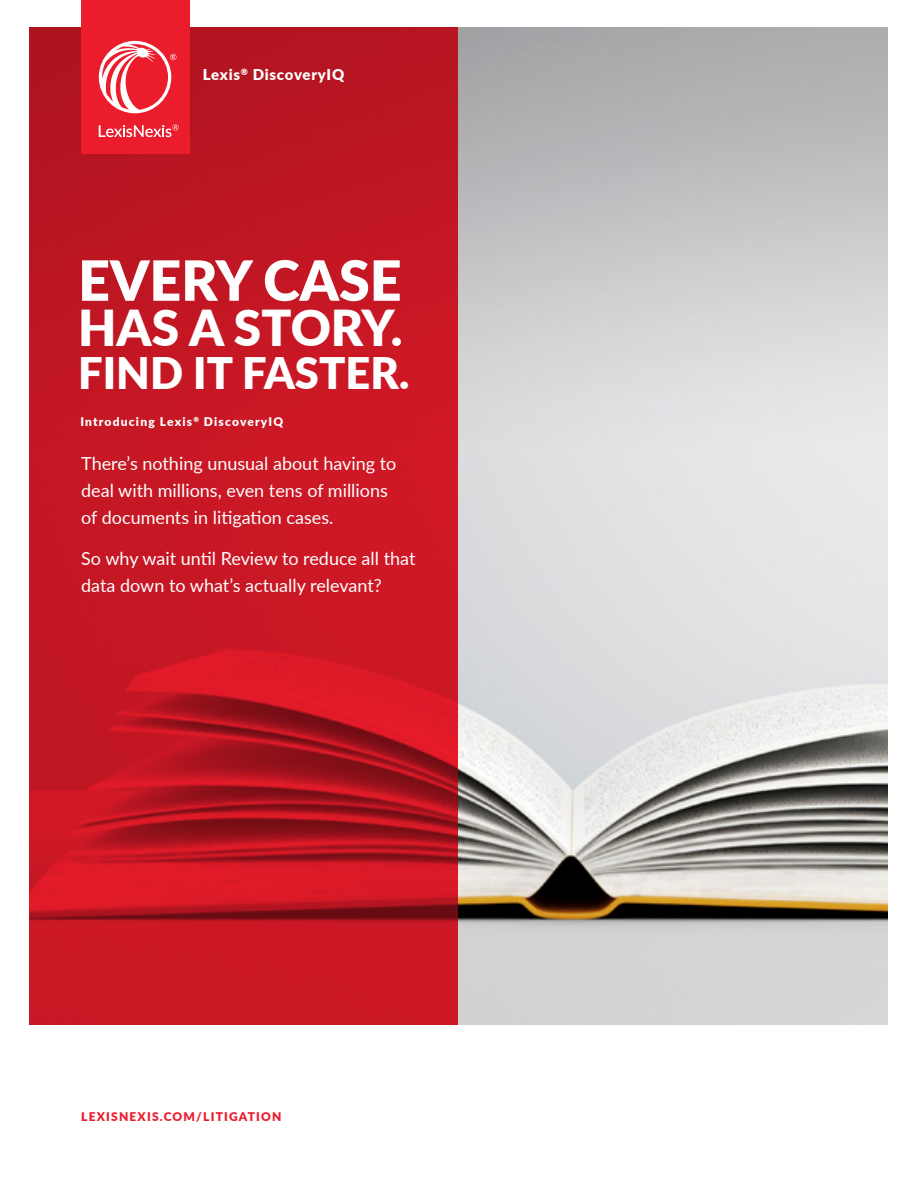
<style>
.page{position:relative;width:918px;height:1188px;background:#fff}
.page>*{position:absolute;margin:0;border:0;box-sizing:border-box;transform-origin:0 0}
.t1{font:900 55.5px "Lato";color:#fff}
.t2{font:900 49.5px "Lato";color:#fff}
.t3{font:900 43.5px "Lato";color:#fff}
.Cover_COpy{font:18px/27px "Lato";color:#fff}
.Cover_Product_Identi{font:900 15px "Lato";letter-spacing:.045em;color:#fff}
.Cover_Subhead{font:900 12px "Lato";letter-spacing:.1em;color:#fff}
.Cover_Contact{font:900 12px "Lato";letter-spacing:.1em;color:#eb1c2b}
</style>
<div class="page">
<img style="left:459px;top:27px;width:429px;height:997px">
<svg style="left:30px;top:27px;width:429px;height:997px;fill:#c61724"></svg>
<div style="left:81px;top:0;width:108px;height:153px;background:#eb1c2b"></div>
<svg style="left:99px;top:41px;width:77px;height:72px"></svg>
<svg style="left:99px;top:124px;width:80px;height:13px"></svg>
<p class="Cover_Product_Identi" style="left:203px;top:63px;width:143px">Lexis<sup>®</sup> DiscoveryIQ</p>
<p class="t1" style="left:78px;top:239px;width:325px">EVERY CASE</p>
<p class="t2" style="left:78px;top:290px;width:326px">HAS A STORY.</p>
<p class="t3" style="left:78px;top:341px;width:333px">FIND IT FASTER.</p>
<p class="Cover_Subhead" style="left:80px;top:413px;width:204px">Introducing Lexis<sup>®</sup> DiscoveryIQ</p>
<p class="Cover_COpy" style="left:81px;top:450px;width:317px">There’s nothing unusual about having to deal with millions, even tens of millions of documents in litigation cases.</p>
<p class="Cover_COpy" style="left:81px;top:544px;width:336px">So why wait until Review to reduce all that data down to what’s actually relevant?</p>
<p class="Cover_Contact" style="left:81px;top:1108px;width:202px">LEXISNEXIS.COM/LITIGATION</p>
</div>
